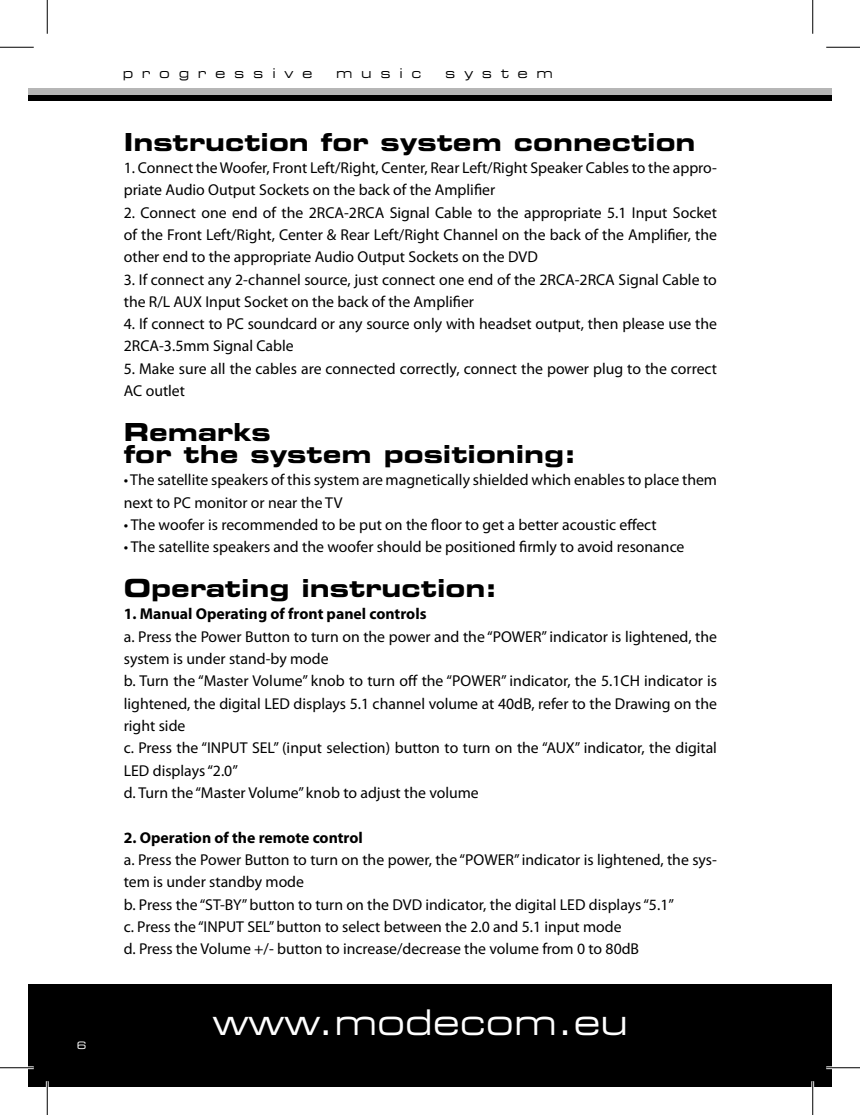
<style>
.page{position:relative;width:860px;height:1115px;background:#fff}
.page>*{position:absolute;margin:0;border:0;box-sizing:border-box;transform-origin:0 0}
.t1{font:35.32px "Square 721 Ex EU";color:#fff}
.t2{font:700 24.75px/22.3px "Square 721 Ex EU";color:#000}
.t3{font:15.75px/22.3px "Myriad Pro";color:#000}
.t4{font:700 15.75px "Myriad Pro";color:#000}
.t5{font:13.5px "Square 721 Ex EU";letter-spacing:.64em;color:#000}
.t6{font:10.12px "Square 721 Ex EU";color:#fff}
</style>
<div class="page">
<div style="left:28px;top:985px;width:785px;height:102px;background:#000"></div>
<svg style="left:28px;top:94px;width:785px;height:7px;background:#1a1a1a"></svg>
<div style="left:28px;top:88px;width:785px;height:6px;background:#b6b6b6"></div>
<div style="left:813px;top:985px;width:19px;height:102px;background:#000"></div>
<svg style="left:813px;top:94px;width:19px;height:7px"></svg>
<div style="left:813px;top:88px;width:19px;height:6px;background:#b6b6b6"></div>
<hr style="left:0;top:1066px;width:34px;height:3px;background:#fff">
<hr style="left:826px;top:1066px;width:34px;height:3px;background:#fff">
<hr style="left:46px;top:1081px;width:3px;height:34px;background:#fff">
<hr style="left:811px;top:1081px;width:3px;height:34px;background:#fff">
<hr style="left:0;top:47px;width:34px;height:1px;background:#000">
<hr style="left:826px;top:47px;width:34px;height:1px;background:#000">
<hr style="left:0;top:1067px;width:34px;height:1px;background:#000">
<hr style="left:826px;top:1067px;width:34px;height:1px;background:#000">
<hr style="left:47px;top:0;width:1px;height:34px;background:#000">
<hr style="left:47px;top:1081px;width:1px;height:34px;background:#000">
<hr style="left:812px;top:0;width:1px;height:34px;background:#000">
<hr style="left:812px;top:1081px;width:1px;height:34px;background:#000">
<p class="t6" style="left:77px;top:1041px;width:11px">6</p>
<p class="t5" style="left:123px;top:68px;width:191px">progressive</p>
<p class="t5" style="left:336px;top:68px;width:87px">music</p>
<p class="t5" style="left:445px;top:68px;width:109px">system</p>
<h2 class="t2" style="left:124px;top:133px;width:573px">Instruction for system connection</h2>
<p class="t3" style="left:124px;top:158px;width:595px">1. Connect the Woofer, Front Left/Right, Center, Rear Left/Right Speaker Cables to the appro&shy;priate Audio Output Sockets on the back of the Amplifier</p>
<p class="t3" style="left:124px;top:203px;width:595px;text-align:justify">2. Connect one end of the 2RCA-2RCA Signal Cable to the appropriate 5.1 Input Socket of the Front Left/Right, Center &amp; Rear Left/Right Channel on the back of the Amplifier, the other end to the appropriate Audio Output Sockets on the DVD</p>
<p class="t3" style="left:124px;top:270px;width:595px">3. If connect any 2-channel source, just connect one end of the 2RCA-2RCA Signal Cable to the R/L AUX Input Socket on the back of the Amplifier</p>
<p class="t3" style="left:124px;top:314px;width:595px">4. If connect to PC soundcard or any source only with headset output, then please use the<br>2RCA-3.5mm Signal Cable</p>
<p class="t3" style="left:124px;top:359px;width:595px">5. Make sure all the cables are connected correctly, connect the power plug to the correct<br>AC outlet</p>
<h2 class="t2" style="left:124px;top:423px;width:454px">Remarks<br>for the system positioning:</h2>
<p class="t3" style="left:124px;top:471px;width:595px">• The satellite speakers of this system are magnetically shielded which enables to place them next to PC monitor or near the TV</p>
<p class="t3" style="left:124px;top:515px;width:534px">• The woofer is recommended to be put on the floor to get a better acoustic effect</p>
<p class="t3" style="left:124px;top:538px;width:562px">• The satellite speakers and the woofer should be positioned firmly to avoid resonance</p>
<h2 class="t2" style="left:124px;top:579px;width:375px">Operating instruction:</h2>
<p class="t4" style="left:124px;top:608px;width:304px">1. Manual Operating of front panel controls</p>
<p class="t3" style="left:124px;top:627px;width:595px">a. Press the Power Button to turn on the power and the “POWER” indicator is lightened, the system is under stand-by mode<br>b. Turn the “Master Volume” knob to turn off the “POWER” indicator, the 5.1CH indicator is lightened, the digital LED displays 5.1 channel volume at 40dB, refer to the Drawing on the right side<br>c. Press the “INPUT SEL” (input selection) button to turn on the “AUX” indicator, the digital LED displays “2.0”<br>d. Turn the “Master Volume” knob to adjust the volume</p>
<p class="t4" style="left:124px;top:831px;width:241px">2. Operation of the remote control</p>
<p class="t3" style="left:124px;top:850px;width:595px">a. Press the Power Button to turn on the power, the “POWER” indicator is lightened, the sys&shy;tem is under standby mode<br>b. Press the “ST-BY” button to turn on the DVD indicator, the digital LED displays “5.1”<br>c. Press the “INPUT SEL” button to select between the 2.0 and 5.1 input mode<br>d. Press the Volume +/- button to increase/decrease the volume from 0 to 80dB</p>
<h1 class="t1" style="left:213px;top:1010px;width:417px">www.modecom.eu</h1>
</div>
